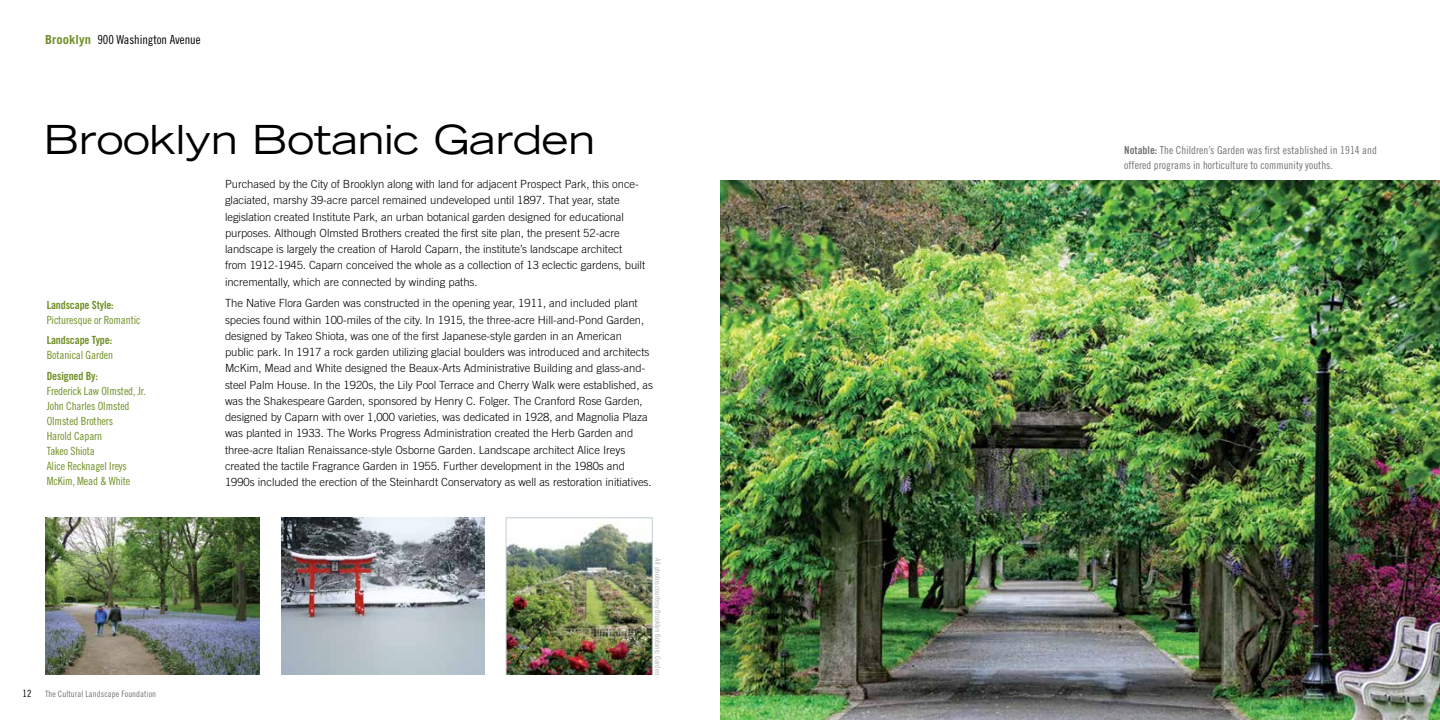
<style>
.page{position:relative;width:1440px;height:720px;background:#fff}
.page>*{position:absolute;margin:0;border:0;box-sizing:border-box;transform-origin:0 0}
.t1{font:expanded 40px "Trade Gothic LT Std";letter-spacing:-.005em;color:#000}
.t2{font:12.5px "Trade Gothic LT Std Cn 18";letter-spacing:-.005em;color:#000}
.t3{font:300 11.25px/16.2px "Trade Gothic LT Std";letter-spacing:-.005em;color:#000}
.t4{font:11.25px/15px "Trade Gothic LT Std Cn 18";letter-spacing:-.01em;color:#6f8f24}
.t5{font:11.25px "Trade Gothic LT Std Bd Cn 20";letter-spacing:-.01em;color:#6f8f24}
.t6{font:11px/15px "Trade Gothic LT Std Cn 18";letter-spacing:.005em;color:#717272}
.t7{font:10px "Trade Gothic LT Std Cn 18";color:#000}
.t8{font:8.75px "Trade Gothic LT Std Cn 18";letter-spacing:.01em;color:#717272}
.t9{font:7.5px "Trade Gothic LT Std Cn 18";letter-spacing:.005em;color:#b0b1b1}
.s1{font-family:"Trade Gothic LT Std";font-weight:700;color:#6f8f24}
.s2{font-family:"Trade Gothic LT Std Bd Cn 20"}
</style>
<div class="page">
<img style="left:721px;top:180px;width:719px;height:540px">
<img style="left:281px;top:518px;width:204px;height:157px">
<img style="left:45px;top:518px;width:214px;height:157px">
<img style="left:507px;top:519px;width:145px;height:156px">
<hr style="left:506px;top:518px;width:146px;height:1px;background:#c4ced4">
<hr style="left:506px;top:518px;width:1px;height:157px;background:#c4ced4">
<hr style="left:652px;top:518px;width:1px;height:157px;background:#c4ced4">
<p class="t2" style="left:45px;top:32px;width:157px"><span class="s1">Brooklyn</span> 900 Washington Avenue</p>
<h1 class="t1" style="left:44px;top:114px;width:553px">Brooklyn Botanic Garden</h1>
<p class="t5" style="left:47px;top:298px;width:69px">Landscape Style:</p>
<p class="t4" style="left:47px;top:312px;width:95px">Picturesque or Romantic</p>
<p class="t5" style="left:47px;top:333px;width:67px">Landscape Type:</p>
<p class="t4" style="left:47px;top:348px;width:68px">Botanical Garden</p>
<p class="t5" style="left:47px;top:369px;width:53px">Designed By:</p>
<p class="t4" style="left:47px;top:383px;width:101px">Frederick Law Olmsted, Jr.<br>John Charles Olmsted<br>Olmsted Brothers<br>Harold Caparn<br>Takeo Shiota<br>Alice Recknagel Ireys<br>McKim, Mead &amp; White</p>
<p class="t7" style="left:22px;top:688px;width:10px">12</p>
<p class="t8" style="left:45px;top:689px;width:113px">The Cultural Landscape Foundation</p>
<p class="t3" style="left:225px;top:176px;width:422px">Purchased by the City of Brooklyn along with land for adjacent Prospect Park, this once&shy;glaciated, marshy 39-acre parcel remained undeveloped until 1897. That year, state legislation created Institute Park, an urban botanical garden designed for educational purposes. Although Olmsted Brothers created the first site plan, the present 52-acre landscape is largely the creation of Harold Caparn, the institute’s landscape architect from 1912-1945. Caparn conceived the whole as a collection of 13 eclectic gardens, built incrementally, which are connected by winding paths.</p>
<p class="t3" style="left:225px;top:295px;width:430px">The Native Flora Garden was constructed in the opening year, 1911, and included plant species found within 100-miles of the city. In 1915, the three-acre Hill-and-Pond Garden, designed by Takeo Shiota, was one of the first Japanese-style garden in an American public park. In 1917 a rock garden utilizing glacial boulders was introduced and architects McKim, Mead and White designed the Beaux-Arts Administrative Building and glass-and&shy;steel Palm House. In the 1920s, the Lily Pool Terrace and Cherry Walk were established, as was the Shakespeare Garden, sponsored by Henry C. Folger. The Cranford Rose Garden, designed by Caparn with over 1,000 varieties, was dedicated in 1928, and Magnolia Plaza was planted in 1933. The Works Progress Administration created the Herb Garden and three-acre Italian Renaissance-style Osborne Garden. Landscape architect Alice Ireys created the tactile Fragrance Garden in 1955. Further development in the 1980s and 1990s included the erection of the Steinhardt Conservatory as well as restoration initiatives.</p>
<p class="t9" style="left:662px;top:558px;width:118px;rotate:90deg">All photos courtesy Brooklyn Botanic Garden</p>
<p class="t6" style="left:1124px;top:142px;width:254px"><span class="s2">Notable:</span> The Children’s Garden was first established in 1914 and offered programs in horticulture to community youths.</p>
</div>
